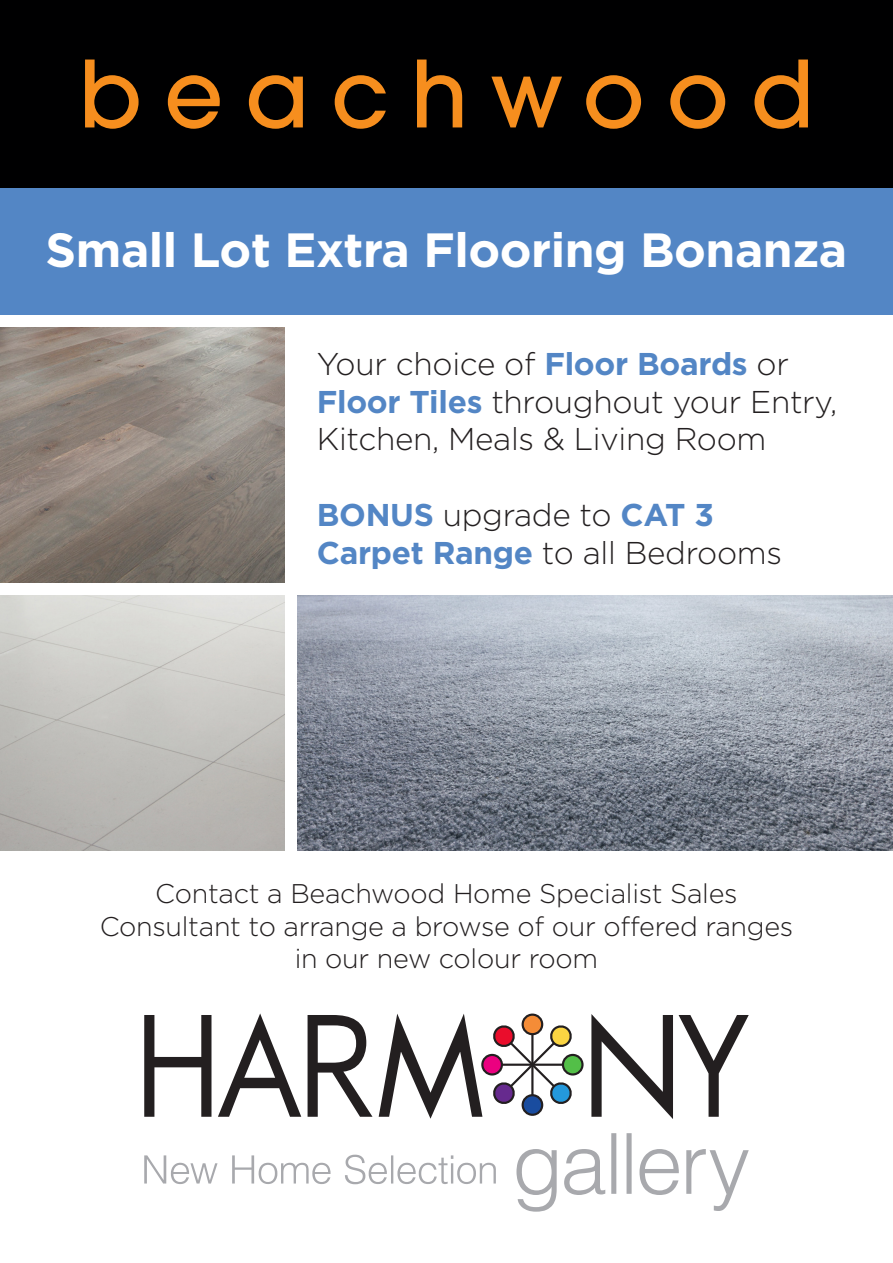
<style>
.page{position:relative;width:893px;height:1263px;background:#fff}
.page>*{position:absolute;margin:0;border:0;box-sizing:border-box;transform-origin:0 0}
.t1{font:700 48px "Gotham";letter-spacing:-.01em;color:#fff}
.t2{font:300 31.5px/37.8px "Gotham";letter-spacing:-.01em;color:#231f20}
.t3{font:300 27px/32.4px "Gotham";letter-spacing:-.01em;color:#231f20;text-align:center}
.s1{font-weight:700;color:#5386c5}
</style>
<div class="page">
<div style="left:0;top:187px;width:893px;height:128px;background:#5386c5"></div>
<div style="left:0;top:0;width:893px;height:187px;background:#000001"></div>
<svg style="left:85px;top:60px;width:723px;height:69px"></svg>
<svg style="left:144px;top:1013px;width:605px;height:106px"></svg>
<svg style="left:516px;top:1133px;width:233px;height:79px"></svg>
<svg style="left:144px;top:1155px;width:352px;height:29px"></svg>
<svg style="left:523px;top:1095px;width:19px;height:20px"></svg>
<div style="left:522px;top:1094px;width:21px;height:22px;border:2px solid #231f20;border-radius:50%"></div>
<svg style="left:523px;top:1015px;width:19px;height:19px"></svg>
<div style="left:522px;top:1013px;width:21px;height:22px;border:2px solid #231f20;border-radius:50%"></div>
<svg style="left:490px;top:1022px;width:85px;height:85px"></svg>
<hr style="left:499px;top:1063px;width:67px;height:3px;background:#231f20">
<div style="left:563px;top:1055px;width:19px;height:19px;background:#53bf48;border-radius:50%"></div>
<div style="left:562px;top:1054px;width:22px;height:21px;border:2px solid #231f20;border-radius:50%"></div>
<div style="left:482px;top:1055px;width:20px;height:19px;background:#eb0080;border-radius:50%"></div>
<div style="left:481px;top:1054px;width:22px;height:21px;border:2px solid #231f20;border-radius:50%"></div>
<img style="left:0;top:595px;width:285px;height:255px">
<img style="left:0;top:327px;width:285px;height:256px">
<img style="left:298px;top:595px;width:595px;height:255px">
<p class="t1" style="left:46px;top:222px;width:803px">Small Lot Extra Flooring Bonanza</p>
<p class="t2" style="left:317px;top:344px;width:522px">Your choice of <span class="s1">Floor Boards</span> or<br><span class="s1">Floor Tiles</span> throughout your Entry,<br>Kitchen, Meals &amp; Living Room</p>
<p class="t2" style="left:317px;top:496px;width:467px"><span class="s1">BONUS</span> upgrade to <span class="s1">CAT 3<br>Carpet Range</span> to all Bedrooms</p>
<p class="t3" style="left:100px;top:877px;width:695px">Contact a Beachwood Home Specialist Sales<br>Consultant to arrange a browse of our offered ranges in our new colour room</p>
</div>
